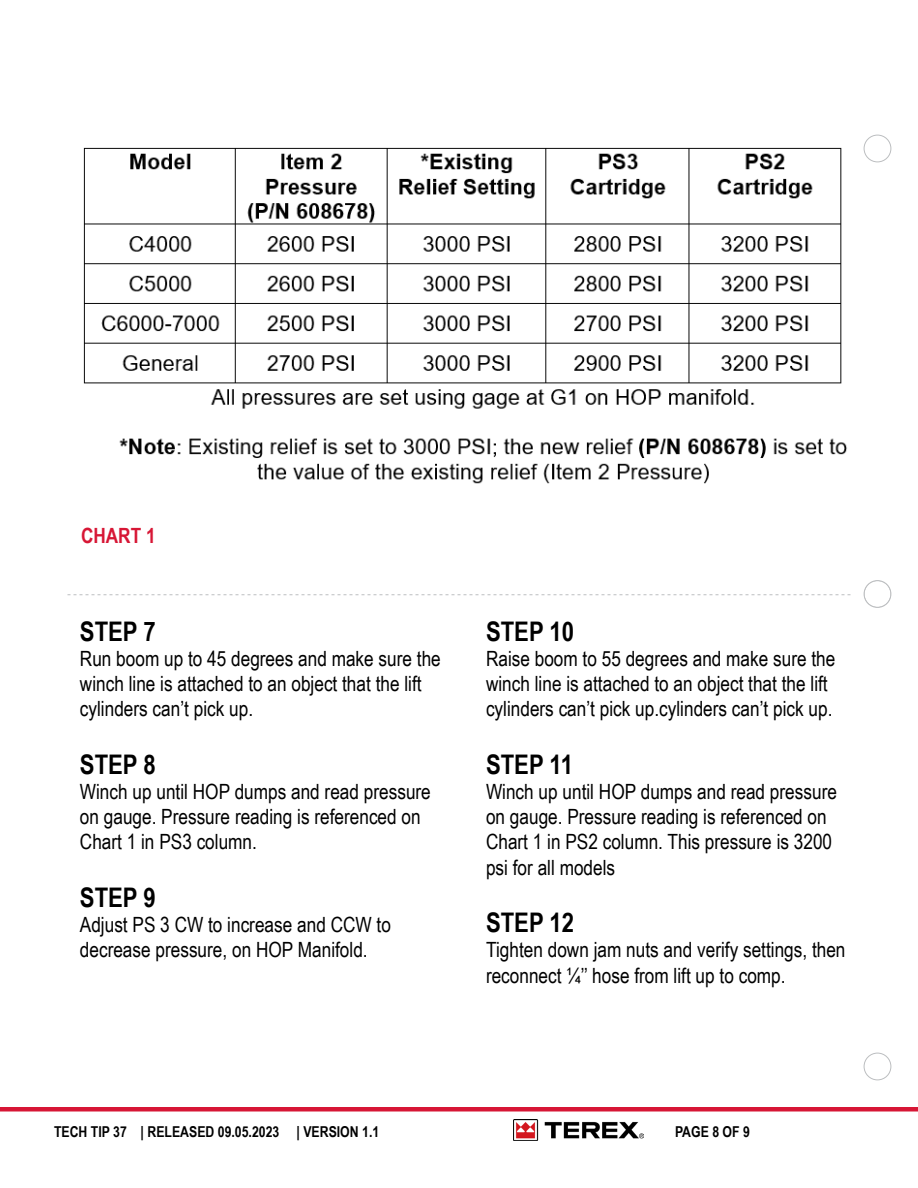
<style>
.page{position:relative;width:918px;height:1188px;background:#fff}
.page>*{position:absolute;margin:0;border:0;box-sizing:border-box;transform-origin:0 0}
.t1{font:700 27px "Arial Narrow";color:#000}
.t2{font:21px/25.2px "Arial Narrow";color:#000}
.t3{font:700 21px "Arial Narrow";color:#d71635}
.t4{font:700 15px "Arial Narrow";color:#000}
</style>
<div class="page">
<svg style="left:68px;top:594px;width:782px;height:1px"></svg>
<img style="left:83px;top:147px;width:764px;height:337px">
<div style="left:864px;top:1053px;width:27px;height:27px;border:1px solid #bcbec0;border-radius:50%"></div>
<div style="left:864px;top:581px;width:27px;height:26px;border:1px solid #bcbec0;border-radius:50%"></div>
<div style="left:864px;top:580px;width:27px;height:28px;border:1px solid #bcbec0;border-radius:50%"></div>
<div style="left:864px;top:135px;width:27px;height:27px;border:1px solid #bcbec0;border-radius:50%"></div>
<div style="left:0;top:1107px;width:918px;height:5px;background:#d71635"></div>
<img style="left:513px;top:1119px;width:130px;height:22px">
<p class="t3" style="left:81px;top:520px;width:76px">CHART 1</p>
<p class="t1" style="left:80px;top:611px;width:77px">STEP 7</p>
<p class="t2" style="left:80px;top:645px;width:362px">Run boom up to 45 degrees and make sure the winch line is attached to an object that the lift cylinders can’t pick up.</p>
<p class="t1" style="left:80px;top:744px;width:77px">STEP 8</p>
<p class="t2" style="left:80px;top:778px;width:352px">Winch up until HOP dumps and read pressure on gauge. Pressure reading is referenced on<br>Chart 1 in PS3 column.</p>
<p class="t1" style="left:80px;top:877px;width:77px">STEP 9</p>
<p class="t2" style="left:80px;top:911px;width:313px">Adjust PS 3 CW to increase and CCW to decrease pressure, on HOP Manifold.</p>
<p class="t1" style="left:486px;top:611px;width:90px">STEP 10</p>
<p class="t2" style="left:486px;top:645px;width:351px">Raise boom to 55 degrees and make sure the winch line is attached to an object that the lift cylinders can’t pick up.cylinders can’t pick up.</p>
<p class="t1" style="left:486px;top:744px;width:89px">STEP 11</p>
<p class="t2" style="left:486px;top:778px;width:352px">Winch up until HOP dumps and read pressure on gauge. Pressure reading is referenced on Chart 1 in PS2 column. This pressure is 3200 psi for all models</p>
<p class="t1" style="left:486px;top:902px;width:90px">STEP 12</p>
<p class="t2" style="left:486px;top:937px;width:361px">Tighten down jam nuts and verify settings, then reconnect ¼’’ hose from lift up to comp.</p>
<p class="t4" style="left:54px;top:1121px;width:327px">TECH TIP 37 | RELEASED 09.05.2023 | VERSION 1.1</p>
<p class="t4" style="left:675px;top:1121px;width:76px">PAGE 8 OF 9</p>
</div>
